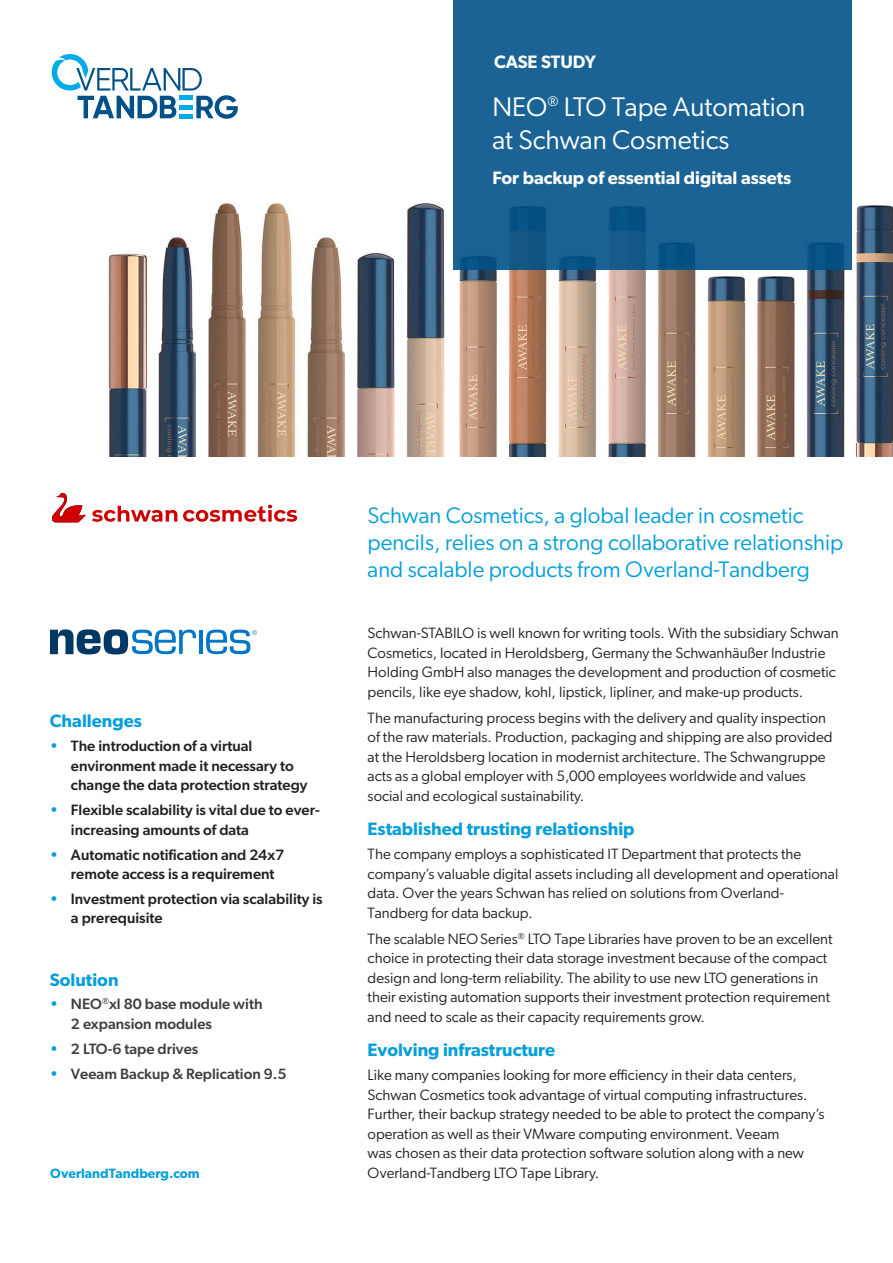
<style>
.page{position:relative;width:893px;height:1263px;background:#fff}
.page>*{position:absolute;margin:0;border:0;box-sizing:border-box;transform-origin:0 0}
.t1{font:27px/33px "Gibson";color:#fff}
.t2{font:22.5px/27px "Gibson";color:#049fd9}
.t3{font:600 18px "Gibson";color:#049fd9}
.t4{font:600 18px "Gibson";color:#fff}
.BODY{font:15px/19.5px "Gibson";color:#231f20}
.t5{font:500 15px/19.5px "Gibson";color:#231f20}
.t6{font:500 15px/19.5px "Gibson";color:#3e3e3f}
.t7{font:600 13.5px "Gibson";color:#049fd9}
.s1{color:#049fd9}
</style>
<div class="page">
<svg style="left:52px;top:54px;width:186px;height:65px"></svg>
<img style="left:108px;top:203px;width:337px;height:254px">
<img style="left:459px;top:197px;width:434px;height:260px">
<div style="left:453px;top:0;width:398px;height:270px;background:#1a6394"></div>
<hr style="left:199px;top:630px;width:4px;height:24px;background:#0076c8">
<svg style="left:50px;top:629px;width:146px;height:25px"></svg>
<svg style="left:206px;top:630px;width:51px;height:24px"></svg>
<svg style="left:92px;top:505px;width:205px;height:17px"></svg>
<svg style="left:52px;top:493px;width:34px;height:29px"></svg>
<h2 class="t4" style="left:494px;top:51px;width:103px">CASE STUDY</h2>
<p class="t1" style="left:492px;top:90px;width:315px">NEO<sup>®</sup> LTO Tape Automation at Schwan Cosmetics</p>
<h2 class="t4" style="left:492px;top:167px;width:301px">For backup of essential digital assets</h2>
<h2 class="t3" style="left:50px;top:710px;width:93px">Challenges</h2>
<p class="t5" style="left:71px;top:736px;width:238px;text-indent:-21px"><span class="s1">•</span> The introduction of a virtual environment made it necessary to change the data protection strategy</p>
<p class="t5" style="left:71px;top:800px;width:250px;text-indent:-21px"><span class="s1">•</span> Flexible scalability is vital due to ever&shy;increasing amounts of data</p>
<p class="t5" style="left:71px;top:844px;width:215px;text-indent:-21px"><span class="s1">•</span> Automatic notification and 24x7 remote access is a requirement</p>
<p class="t5" style="left:71px;top:889px;width:253px;text-indent:-21px"><span class="s1">•</span> Investment protection via scalability is a prerequisite</p>
<h2 class="t3" style="left:50px;top:969px;width:70px">Solution</h2>
<p class="t6" style="left:71px;top:994px;width:193px;text-indent:-21px"><span class="s1">•</span> NEO<sup>®</sup>xl 80 base module with<br>2 expansion modules</p>
<p class="t6" style="left:50px;top:1039px;width:150px"><span class="s1">•</span> 2 LTO-6 tape drives</p>
<p class="t6" style="left:50px;top:1063px;width:238px"><span class="s1">•</span> Veeam Backup &amp; Replication 9.5</p>
<p class="t7" style="left:50px;top:1165px;width:151px">OverlandTandberg.com</p>
<h1 class="t2" style="left:368px;top:501px;width:477px">Schwan Cosmetics, a global leader in cosmetic pencils, relies on a strong collaborative relationship and scalable products from Overland-Tandberg</h1>
<p class="BODY" style="left:368px;top:623px;width:473px">Schwan-STABILO is well known for writing tools. With the subsidiary Schwan Cosmetics, located in Heroldsberg, Germany the Schwanhäußer Industrie Holding GmbH also manages the development and production of cosmetic pencils, like eye shadow, kohl, lipstick, lipliner, and make-up products.</p>
<p class="BODY" style="left:368px;top:707px;width:467px">The manufacturing process begins with the delivery and quality inspection of the raw materials. Production, packaging and shipping are also provided at the Heroldsberg location in modernist architecture. The Schwangruppe acts as a global employer with 5,000 employees worldwide and values social and ecological sustainability.</p>
<h2 class="t3" style="left:368px;top:818px;width:268px">Established trusting relationship</h2>
<p class="BODY" style="left:368px;top:844px;width:472px">The company employs a sophisticated IT Department that protects the company’s valuable digital assets including all development and operational data. Over the years Schwan has relied on solutions from Overland-Tandberg for data backup.</p>
<p class="BODY" style="left:368px;top:928px;width:466px">The scalable NEOSeries<sup>®</sup> LTO Tape Libraries have proven to be an excellent choice in protecting their data storage investment because of the compact design and long-term reliability. The ability to use new LTO generations in their existing automation supports their investment protection requirement and need to scale as their capacity requirements grow.</p>
<h2 class="t3" style="left:368px;top:1039px;width:189px">Evolving infrastructure</h2>
<p class="BODY" style="left:368px;top:1065px;width:458px">Like many companies looking for more efficiency in their data centers, Schwan Cosmetics took advantage of virtual computing infrastructures.<br>Further, their backup strategy needed to be able to protect the company’s operation as well as their VMware computing environment. Veeam<br>was chosen as their data protection software solution along with a new Overland-Tandberg LTO Tape Library.</p>
</div>
